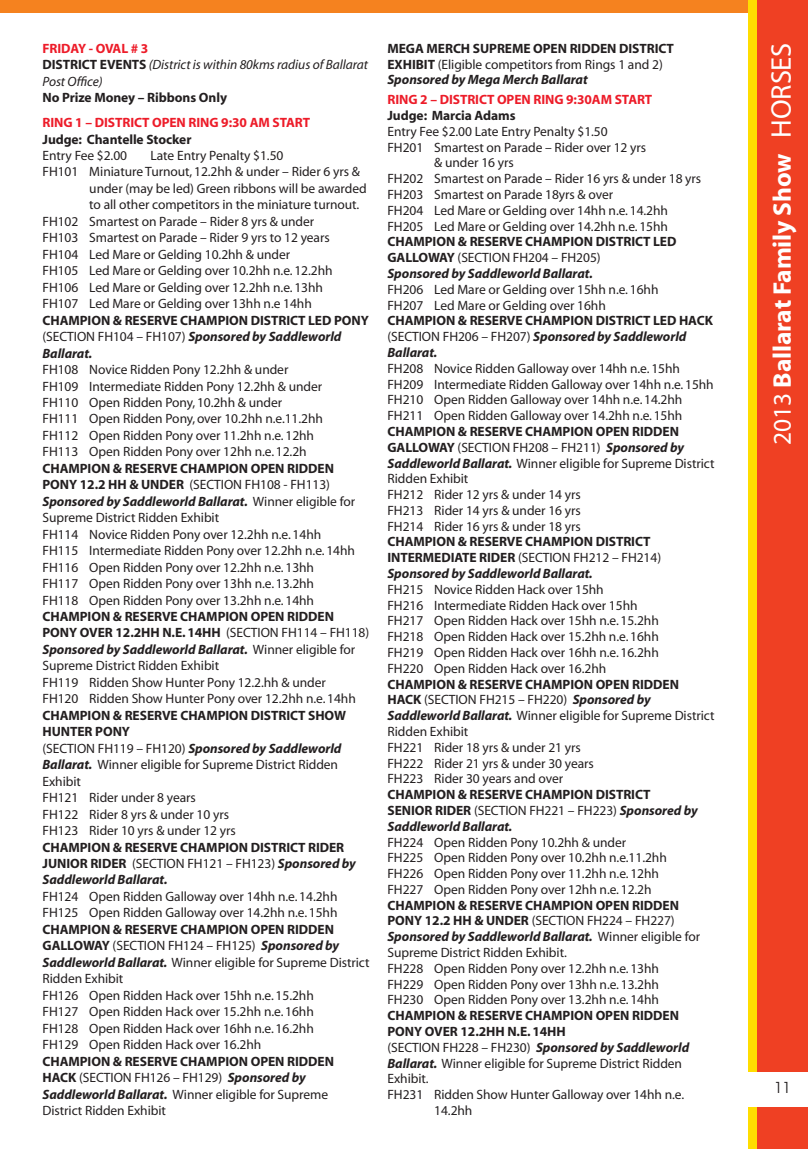
<style>
.page{position:relative;width:808px;height:1149px;background:#fff}
.page>*{position:absolute;margin:0;border:0;box-sizing:border-box;transform-origin:0 0}
.t1{font:700 25.5px "Myriad";letter-spacing:-.005em;color:#fff}
.t2{font:15px "Avant Garde";color:#231f20}
.t3{font:13.5px/16.5px "Myriad";letter-spacing:-.005em;color:#231f20}
.t4{font:700 13.5px/15.8px "Myriad";letter-spacing:-.005em;color:#231f20}
.t5{font:italic 13.5px/16.5px "Myriad";letter-spacing:-.005em;color:#231f20}
.t6{font:700 13.5px "Myriad";letter-spacing:-.005em;color:#ed1c29}
.t7{font:italic 700 13.5px "Myriad";letter-spacing:-.005em;color:#231f20}
.s1{font-weight:700;font-style:normal;color:#ed1c29}
.s2{font-weight:700;font-style:normal}
.s3{font-weight:400}
.s4{font-style:italic}
.s5{font-weight:700}
.s6{font-weight:700;font-style:italic}
.s7{font-weight:400;font-style:normal}
.s8{font-weight:400;font-size:28.5px}
</style>
<div class="page">
<div style="left:0;top:0;width:808px;height:13px;background:#f5821f"></div>
<div style="left:748px;top:0;width:60px;height:1148px;background:#fd0"></div>
<div style="left:757px;top:0;width:51px;height:1148px;background:#ef4023"></div>
<div style="left:748px;top:1071px;width:60px;height:35px;background:#fff"></div>
<p class="t5" style="left:43px;top:41px;width:327px"><span class="s1">FRIDAY - OVAL # 3<br></span><span class="s2">DISTRICT EVENTS</span> (District is within 80kms radius of Ballarat<br>Post Office)</p>
<p class="t4" style="left:43px;top:91px;width:186px">No Prize Money – Ribbons Only</p>
<p class="t6" style="left:43px;top:117px;width:269px">RING 1 – DISTRICT OPEN RING 9:30 AM START</p>
<p class="t4" style="left:43px;top:132px;width:150px">Judge: Chantelle Stocker</p>
<p class="t3" style="left:43px;top:148px;width:86px">Entry Fee $2.00</p>
<p class="t3" style="left:151px;top:148px;width:134px">Late Entry Penalty $1.50</p>
<p class="t3" style="left:43px;top:165px;width:319px">FH101 Miniature Turnout, 12.2hh &amp; under – Rider 6 yrs &amp;</p>
<p class="t3" style="left:89px;top:181px;width:279px">under (may be led) Green ribbons will be awarded</p>
<p class="t3" style="left:89px;top:198px;width:272px">to all other competitors in the miniature turnout.</p>
<p class="t3" style="left:43px;top:214px;width:273px">FH102 Smartest on Parade – Rider 8 yrs &amp; under</p>
<p class="t3" style="left:43px;top:230px;width:289px">FH103 Smartest on Parade – Rider 9 yrs to 12 years</p>
<p class="t3" style="left:43px;top:247px;width:249px">FH104 Led Mare or Gelding 10.2hh &amp; under</p>
<p class="t3" style="left:43px;top:263px;width:292px">FH105 Led Mare or Gelding over 10.2hh n.e. 12.2hh</p>
<p class="t3" style="left:43px;top:280px;width:282px">FH106 Led Mare or Gelding over 12.2hh n.e. 13hh</p>
<p class="t3" style="left:43px;top:296px;width:271px">FH107 Led Mare or Gelding over 13hh n.e 14hh</p>
<p class="t4" style="left:43px;top:313px;width:328px;line-height:16.5px">CHAMPION &amp; RESERVE CHAMPION DISTRICT LED PONY <span class="s3">(SECTION FH104 – FH107)</span> <span class="s4">Sponsored by Saddleworld<br>Ballarat.</span></p>
<p class="t3" style="left:43px;top:362px;width:282px">FH108 Novice Ridden Pony 12.2hh &amp; under FH109 Intermediate Ridden Pony 12.2hh &amp; under FH110 Open Ridden Pony, 10.2hh &amp; under<br>FH111 Open Ridden Pony, over 10.2hh n.e.11.2hh FH112 Open Ridden Pony over 11.2hh n.e. 12hh FH113 Open Ridden Pony over 12hh n.e. 12.2h</p>
<p class="t3" style="left:43px;top:461px;width:314px"><span class="s5">CHAMPION &amp; RESERVE CHAMPION OPEN RIDDEN PONY 12.2 HH &amp; UNDER</span> (SECTION FH108 - FH113)<br><span class="s6">Sponsored by Saddleworld Ballarat.</span> Winner eligible for Supreme District Ridden Exhibit<br>FH114 Novice Ridden Pony over 12.2hh n.e. 14hh FH115 Intermediate Ridden Pony over 12.2hh n.e. 14hh FH116 Open Ridden Pony over 12.2hh n.e. 13hh<br>FH117 Open Ridden Pony over 13hh n.e. 13.2hh<br>FH118 Open Ridden Pony over 13.2hh n.e. 14hh</p>
<p class="t3" style="left:43px;top:609px;width:328px"><span class="s5">CHAMPION &amp; RESERVE CHAMPION OPEN RIDDEN PONY OVER 12.2HH N.E. 14HH</span> (SECTION FH114 – FH118)<br><span class="s6">Sponsored by Saddleworld Ballarat.</span> Winner eligible for Supreme District Ridden Exhibit<br>FH119 Ridden Show Hunter Pony 12.2.hh &amp; under<br>FH120 Ridden Show Hunter Pony over 12.2hh n.e. 14hh</p>
<p class="t3" style="left:43px;top:707px;width:305px"><span class="s5">CHAMPION &amp; RESERVE CHAMPION DISTRICT SHOW<br>HUNTER PONY<br></span>(SECTION FH119 – FH120) <span class="s6">Sponsored by Saddleworld<br>Ballarat.</span> Winner eligible for Supreme District Ridden<br>Exhibit<br>FH121 Rider under 8 years<br>FH122 Rider 8 yrs &amp; under 10 yrs<br>FH123 Rider 10 yrs &amp; under 12 yrs</p>
<p class="t4" style="left:43px;top:839px;width:315px;line-height:16.5px">CHAMPION &amp; RESERVE CHAMPION DISTRICT RIDER<br>JUNIOR RIDER <span class="s3">(SECTION FH121 – FH123)</span> <span class="s4">Sponsored by<br>Saddleworld Ballarat.</span></p>
<p class="t3" style="left:43px;top:888px;width:296px">FH124 Open Ridden Galloway over 14hh n.e. 14.2hh<br>FH125 Open Ridden Galloway over 14.2hh n.e. 15hh</p>
<p class="t3" style="left:43px;top:921px;width:328px"><span class="s5">CHAMPION &amp; RESERVE CHAMPION OPEN RIDDEN GALLOWAY</span> (SECTION FH124 – FH125) <span class="s6">Sponsored by Saddleworld Ballarat.</span> Winner eligible for Supreme District Ridden Exhibit<br>FH126 Open Ridden Hack over 15hh n.e. 15.2hh<br>FH127 Open Ridden Hack over 15.2hh n.e. 16hh<br>FH128 Open Ridden Hack over 16hh n.e. 16.2hh<br>FH129 Open Ridden Hack over 16.2hh</p>
<p class="t3" style="left:43px;top:1053px;width:293px"><span class="s5">CHAMPION &amp; RESERVE CHAMPION OPEN RIDDEN HACK</span> (SECTION FH126 – FH129) <span class="s6">Sponsored by Saddleworld Ballarat.</span> Winner eligible for Supreme District Ridden Exhibit</p>
<p class="t4" style="left:387px;top:41px;width:288px">MEGA MERCH SUPREME OPEN RIDDEN DISTRICT<br>EXHIBIT <span class="s3">(Eligible competitors from Rings 1 and 2)<br></span><span class="s4">Sponsored by Mega Merch Ballarat</span></p>
<p class="t6" style="left:387px;top:95px;width:266px">RING 2 – DISTRICT OPEN RING 9:30AM START</p>
<p class="t4" style="left:387px;top:109px;width:130px">Judge: Marcia Adams</p>
<p class="t3" style="left:387px;top:124px;width:222px">Entry Fee $2.00 Late Entry Penalty $1.50</p>
<p class="t3" style="left:387px;top:140px;width:260px">FH201 Smartest on Parade – Rider over 12 yrs</p>
<p class="t3" style="left:434px;top:156px;width:81px">&amp; under 16 yrs</p>
<p class="t3" style="left:387px;top:171px;width:315px">FH202 Smartest on Parade – Rider 16 yrs &amp; under 18 yrs</p>
<p class="t3" style="left:387px;top:187px;width:227px">FH203 Smartest on Parade 18yrs &amp; over</p>
<p class="t3" style="left:387px;top:203px;width:282px">FH204 Led Mare or Gelding over 14hh n.e. 14.2hh</p>
<p class="t3" style="left:387px;top:219px;width:282px">FH205 Led Mare or Gelding over 14.2hh n.e. 15hh</p>
<p class="t4" style="left:387px;top:235px;width:290px">CHAMPION &amp; RESERVE CHAMPION DISTRICT LED<br>GALLOWAY <span class="s3">(SECTION FH204 – FH205)<br></span><span class="s4">Sponsored by Saddleworld Ballarat.</span></p>
<p class="t3" style="left:387px;top:282px;width:272px;line-height:15.8px">FH206 Led Mare or Gelding over 15hh n.e. 16hh<br>FH207 Led Mare or Gelding over 16hh</p>
<p class="t4" style="left:387px;top:314px;width:327px">CHAMPION &amp; RESERVE CHAMPION DISTRICT LED HACK <span class="s3">(SECTION FH206 – FH207)</span> <span class="s4">Sponsored by Saddleworld<br>Ballarat.</span></p>
<p class="t3" style="left:387px;top:361px;width:328px;line-height:15.8px">FH208 Novice Ridden Galloway over 14hh n.e. 15hh FH209 Intermediate Ridden Galloway over 14hh n.e. 15hh FH210 Open Ridden Galloway over 14hh n.e. 14.2hh FH211 Open Ridden Galloway over 14.2hh n.e. 15hh</p>
<p class="t3" style="left:387px;top:424px;width:328px;line-height:15.8px"><span class="s5">CHAMPION &amp; RESERVE CHAMPION OPEN RIDDEN GALLOWAY</span> (SECTION FH208 – FH211) <span class="s6">Sponsored by Saddleworld Ballarat.</span> Winner eligible for Supreme District Ridden Exhibit<br>FH212 Rider 12 yrs &amp; under 14 yrs<br>FH213 Rider 14 yrs &amp; under 16 yrs<br>FH214 Rider 16 yrs &amp; under 18 yrs</p>
<p class="t4" style="left:387px;top:535px;width:275px">CHAMPION &amp; RESERVE CHAMPION DISTRICT<br>INTERMEDIATE RIDER <span class="s3">(SECTION FH212 – FH214)<br></span><span class="s4">Sponsored by Saddleworld Ballarat.</span></p>
<p class="t3" style="left:387px;top:582px;width:273px;line-height:15.8px">FH215 Novice Ridden Hack over 15hh<br>FH216 Intermediate Ridden Hack over 15hh FH217 Open Ridden Hack over 15hh n.e. 15.2hh FH218 Open Ridden Hack over 15.2hh n.e. 16hh FH219 Open Ridden Hack over 16hh n.e. 16.2hh FH220 Open Ridden Hack over 16.2hh</p>
<p class="t3" style="left:387px;top:677px;width:328px;line-height:15.8px"><span class="s5">CHAMPION &amp; RESERVE CHAMPION OPEN RIDDEN HACK</span> (SECTION FH215 – FH220) <span class="s6">Sponsored by Saddleworld Ballarat.</span> Winner eligible for Supreme District Ridden Exhibit<br>FH221 Rider 18 yrs &amp; under 21 yrs<br>FH222 Rider 21 yrs &amp; under 30 years<br>FH223 Rider 30 years and over</p>
<p class="t4" style="left:387px;top:787px;width:312px">CHAMPION &amp; RESERVE CHAMPION DISTRICT<br>SENIOR RIDER <span class="s3">(SECTION FH221 – FH223)</span> <span class="s4">Sponsored by<br>Saddleworld Ballarat.</span></p>
<p class="t3" style="left:387px;top:834px;width:281px;line-height:15.8px">FH224 Open Ridden Pony 10.2hh &amp; under<br>FH225 Open Ridden Pony over 10.2hh n.e.11.2hh FH226 Open Ridden Pony over 11.2hh n.e. 12hh FH227 Open Ridden Pony over 12hh n.e. 12.2h</p>
<p class="t3" style="left:387px;top:898px;width:314px;line-height:15.8px"><span class="s5">CHAMPION &amp; RESERVE CHAMPION OPEN RIDDEN PONY 12.2 HH &amp; UNDER</span> (SECTION FH224 – FH227)<br><span class="s6">Sponsored by Saddleworld Ballarat.</span> Winner eligible for Supreme District Ridden Exhibit.<br>FH228 Open Ridden Pony over 12.2hh n.e. 13hh<br>FH229 Open Ridden Pony over 13hh n.e. 13.2hh<br>FH230 Open Ridden Pony over 13.2hh n.e. 14hh</p>
<p class="t4" style="left:387px;top:1008px;width:293px">CHAMPION &amp; RESERVE CHAMPION OPEN RIDDEN</p>
<p class="t4" style="left:387px;top:1024px;width:180px">PONY OVER 12.2HH N.E. 14HH</p>
<p class="t7" style="left:387px;top:1041px;width:303px"><span class="s7">(SECTION FH228 – FH230)</span> Sponsored by Saddleworld</p>
<p class="t3" style="left:387px;top:1055px;width:296px"><span class="s6">Ballarat.</span> Winner eligible for Supreme District Ridden</p>
<p class="t3" style="left:387px;top:1071px;width:43px">Exhibit.</p>
<p class="t3" style="left:387px;top:1087px;width:298px">FH231 Ridden Show Hunter Galloway over 14hh n.e.</p>
<p class="t3" style="left:434px;top:1102px;width:40px">14.2hh</p>
<h1 class="t1" style="left:773px;top:444px;width:403px;rotate:-90deg"><span class="s3">2013</span> Ballarat Family Show <span class="s8">HORSES</span></h1>
<p class="t2" style="left:774px;top:1081px;width:18px">11</p>
</div>
